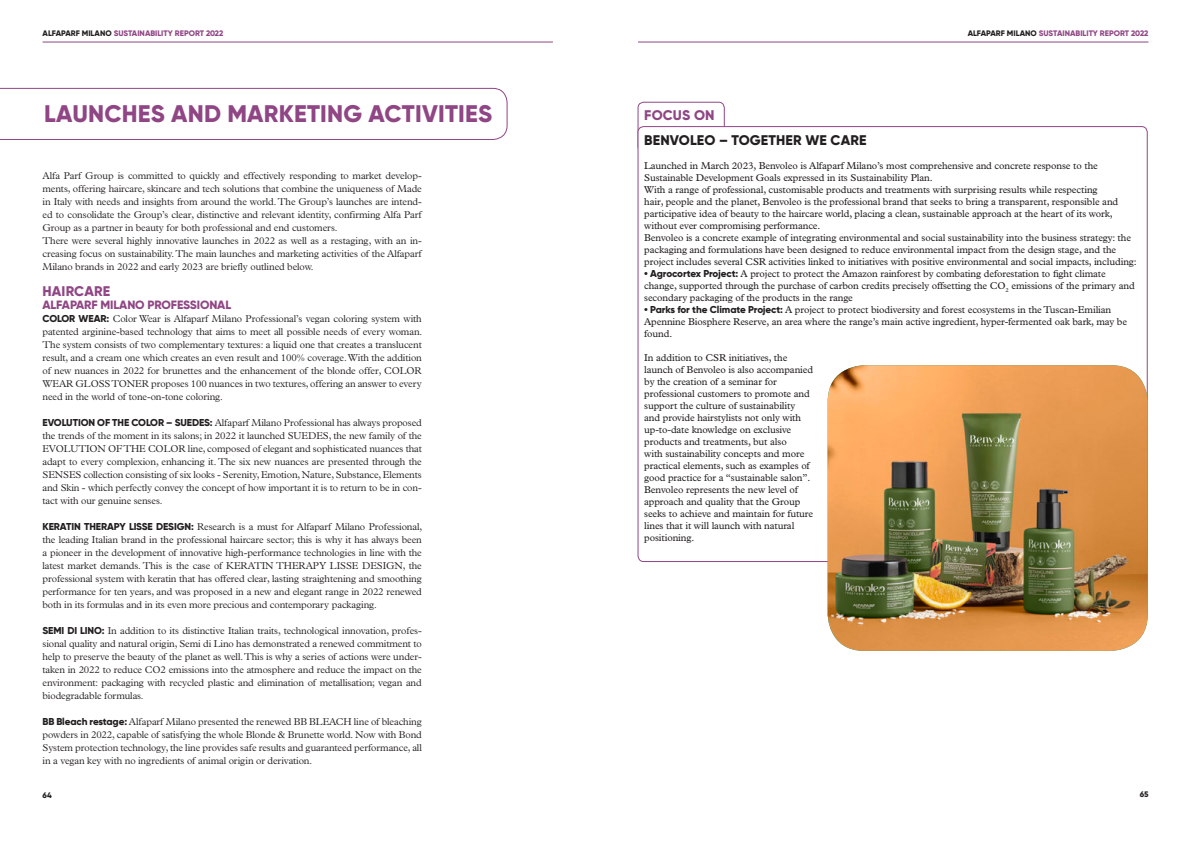
<style>
.page{position:relative;width:1191px;height:842px;background:#fff}
.page>*{position:absolute;margin:0;border:0;box-sizing:border-box;transform-origin:0 0}
.t1{font:800 24px "Gilroy";letter-spacing:.01em;color:#904685}
.t2{font:800 14px "Gilroy";letter-spacing:.01em;color:#231f20}
.t3{font:800 14px "Gilroy";letter-spacing:.01em;color:#904685}
.t4{font:800 12px "Gilroy";letter-spacing:-.01em;color:#904685}
.t5{font:300 10px/13px "Plantin Std";letter-spacing:-.01em;color:#231f20;text-align:justify}
.t6{font:10px/12px "Plantin Std";letter-spacing:-.01em;color:#231f20}
.t7{font:800 8px "Gilroy";color:#904685}
.t8{font:800 8px "Gilroy";color:#231f20}
.s1{color:#231f20}
.s2{font-family:"Gilroy";font-weight:800}
</style>
<div class="page">
<hr style="left:43px;top:42px;width:510px;height:1px;background:#904685">
<hr style="left:638px;top:42px;width:510px;height:1px;background:#904685">
<svg style="left:0;top:88px;width:507px;height:52px"></svg>
<div style="left:637px;top:102px;width:88px;height:51px;border:1px solid #904685;border-radius:6px"></div>
<div style="left:638px;top:127px;width:509px;height:434px;background:#fff;border-radius:6px"></div>
<img style="left:827px;top:365px;width:320px;height:286px">
<p class="t7" style="left:43px;top:28px;width:182px"><span class="s1">ALFAPARF MILANO</span> SUSTAINABILITY REPORT 2022</p>
<p class="t7" style="left:967px;top:28px;width:182px"><span class="s1">ALFAPARF MILANO</span> SUSTAINABILITY REPORT 2022</p>
<p class="t1" style="left:44px;top:99px;width:450px">LAUNCHES AND MARKETING ACTIVITIES</p>
<p class="t3" style="left:644px;top:106px;width:72px">FOCUS ON</p>
<p class="t2" style="left:644px;top:131px;width:224px">BENVOLEO – TOGETHER WE CARE</p>
<p class="t6" style="left:644px;top:160px;width:455px">Launched in March 2023, Benvoleo is Alfaparf Milano’s most comprehensive and concrete response to the<br>Sustainable Development Goals expressed in its Sustainability Plan.</p>
<p class="t6" style="left:644px;top:184px;width:476px">With a range of professional, customisable products and treatments with surprising results while respecting hair, people and the planet, Benvoleo is the professional brand that seeks to bring a transparent, responsible and participative idea of beauty to the haircare world, placing a clean, sustainable approach at the heart of its work, without ever compromising performance.</p>
<p class="t6" style="left:644px;top:232px;width:494px">Benvoleo is a concrete example of integrating environmental and social sustainability into the business strategy: the packaging and formulations have been designed to reduce environmental impact from the design stage, and the project includes several CSR activities linked to initiatives with positive environmental and social impacts, including:</p>
<p class="t6" style="left:644px;top:268px;width:492px"><span class="s2">• Agrocortex Project:</span> A project to protect the Amazon rainforest by combating deforestation to fight climate change, supported through the purchase of carbon credits precisely offsetting the CO<sub>2</sub> emissions of the primary and secondary packaging of the products in the range</p>
<p class="t6" style="left:644px;top:304px;width:484px"><span class="s2">• Parks for the Climate Project:</span> A project to protect biodiversity and forest ecosystems in the Tuscan-Emilian<br>Apennine Biosphere Reserve, an area where the range’s main active ingredient, hyper-fermented oak bark, may be found.</p>
<p class="t6" style="left:644px;top:352px;width:170px">In addition to CSR initiatives, the launch of Benvoleo is also accompanied by the creation of a seminar for professional customers to promote and support the culture of sustainability and provide hairstylists not only with up-to-date knowledge on exclusive products and treatments, but also<br>with sustainability concepts and more practical elements, such as examples of good practice for a “sustainable salon”.</p>
<p class="t6" style="left:644px;top:484px;width:171px">Benvoleo represents the new level of approach and quality that the Group seeks to achieve and maintain for future lines that it will launch with natural positioning.</p>
<p class="t5" style="left:43px;top:169px;width:381px">Alfa Parf Group is committed to quickly and effectively responding to market develop&shy;ments, offering haircare, skincare and tech solutions that combine the uniqueness of Made in Italy with needs and insights from around the world. The Group’s launches are intend&shy;ed to consolidate the Group’s clear, distinctive and relevant identity, confirming Alfa Parf Group as a partner in beauty for both professional and end customers.</p>
<p class="t5" style="left:43px;top:234px;width:381px">There were several highly innovative launches in 2022 as well as a restaging, with an in&shy;creasing focus on sustainability. The main launches and marketing activities of the Alfaparf Milano brands in 2022 and early 2023 are briefly outlined below.</p>
<p class="t3" style="left:43px;top:282px;width:69px">HAIRCARE</p>
<p class="t4" style="left:43px;top:297px;width:190px">ALFAPARF MILANO PROFESSIONAL</p>
<p class="t5" style="left:43px;top:312px;width:381px"><span class="s2">COLOR WEAR:</span> Color Wear is Alfaparf Milano Professional’s vegan coloring system with patented arginine-based technology that aims to meet all possible needs of every woman.<br>The system consists of two complementary textures: a liquid one that creates a translucent result, and a cream one which creates an even result and 100% coverage. With the addition of new nuances in 2022 for brunettes and the enhancement of the blonde offer, COLOR WEAR GLOSS TONER proposes 100 nuances in two textures, offering an answer to every need in the world of tone-on-tone coloring.</p>
<p class="t5" style="left:43px;top:416px;width:381px"><span class="s2">EVOLUTION OF THE COLOR – SUEDES:</span> Alfaparf Milano Professional has always proposed the trends of the moment in its salons; in 2022 it launched SUEDES, the new family of the EVOLUTION OF THE COLOR line, composed of elegant and sophisticated nuances that adapt to every complexion, enhancing it. The six new nuances are presented through the SENSES collection consisting of six looks - Serenity, Emotion, Nature, Substance, Elements and Skin - which perfectly convey the concept of how important it is to return to be in con&shy;tact with our genuine senses.</p>
<p class="t5" style="left:43px;top:520px;width:381px"><span class="s2">KERATIN THERAPY LISSE DESIGN:</span> Research is a must for Alfaparf Milano Professional, the leading Italian brand in the professional haircare sector; this is why it has always been a pioneer in the development of innovative high-performance technologies in line with the latest market demands. This is the case of KERATIN THERAPY LISSE DESIGN, the professional system with keratin that has offered clear, lasting straightening and smoothing performance for ten years, and was proposed in a new and elegant range in 2022 renewed both in its formulas and in its even more precious and contemporary packaging.</p>
<p class="t5" style="left:43px;top:624px;width:381px"><span class="s2">SEMI DI LINO:</span> In addition to its distinctive Italian traits, technological innovation, profes&shy;sional quality and natural origin, Semi di Lino has demonstrated a renewed commitment to help to preserve the beauty of the planet as well. This is why a series of actions were under&shy;taken in 2022 to reduce CO2 emissions into the atmosphere and reduce the impact on the environment: packaging with recycled plastic and elimination of metallisation; vegan and biodegradable formulas.</p>
<p class="t5" style="left:43px;top:715px;width:381px"><span class="s2">BB Bleach restage:</span> Alfaparf Milano presented the renewed BB BLEACH line of bleaching powders in 2022, capable of satisfying the whole Blonde &amp; Brunette world. Now with Bond System protection technology, the line provides safe results and guaranteed performance, all in a vegan key with no ingredients of animal origin or derivation.</p>
<p class="t8" style="left:43px;top:790px;width:11px">64</p>
<p class="t8" style="left:1139px;top:790px;width:10px">65</p>
</div>
